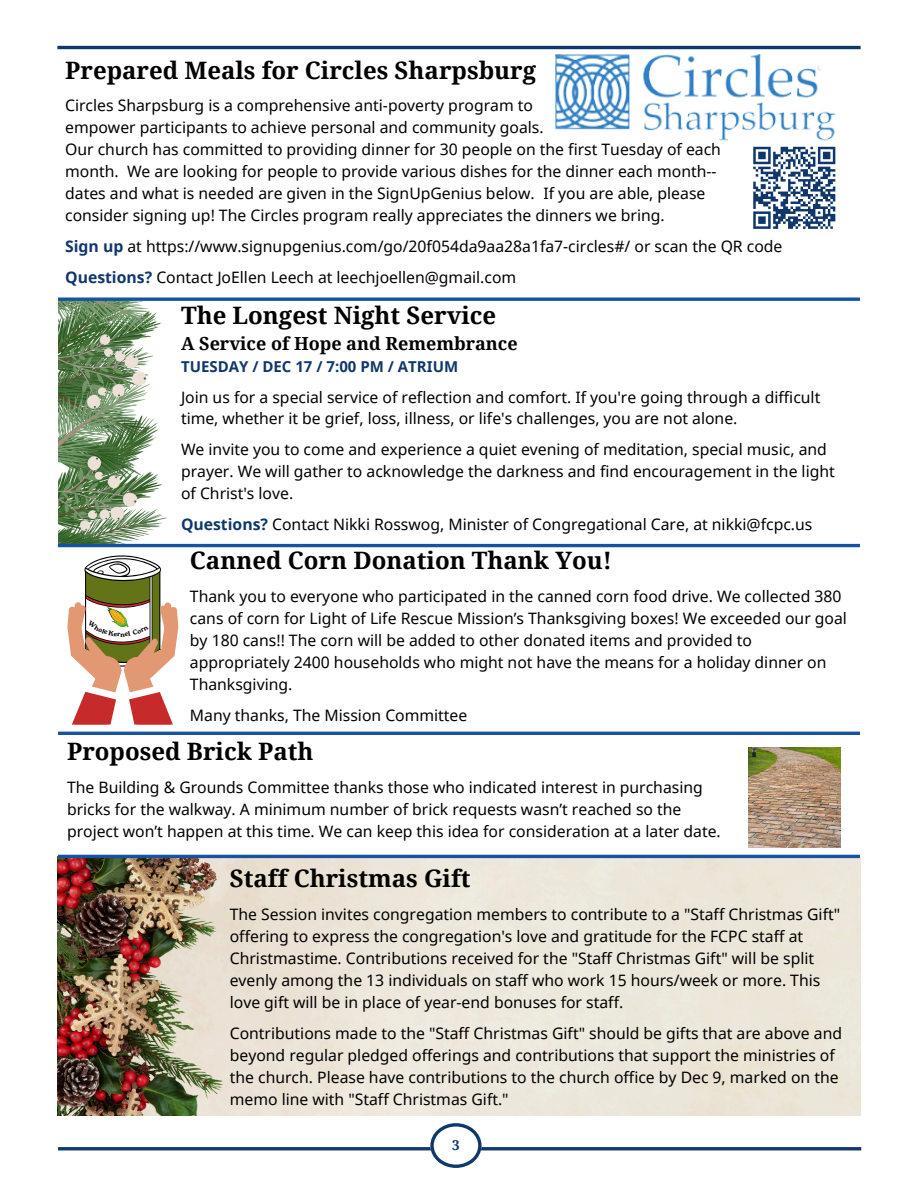
<style>
.page{position:relative;width:918px;height:1188px;background:#fff}
.page>*{position:absolute;margin:0;border:0;box-sizing:border-box;transform-origin:0 0}
.t1{font:700 24px "Noto Serif";color:#000}
.t2{font:700 18px "Noto Serif";color:#000}
.t3{font:15.75px/21.9px "Noto Sans";color:#000}
.t4{font:700 15px "Noto Sans";color:#0f376c}
.t5{font:700 13.5px "Noto Serif";color:#0f376c}
.s1{font-weight:700;color:#0f376c}
</style>
<div class="page">
<hr style="left:57px;top:46px;width:804px;height:3px;background:#0f376c">
<hr style="left:58px;top:1147px;width:803px;height:3px;background:#0f376c">
<svg style="left:430px;top:1123px;width:52px;height:45px"></svg>
<img style="left:58px;top:301px;width:135px;height:243px">
<hr style="left:58px;top:544px;width:802px;height:3px;background:#1652a2">
<hr style="left:58px;top:298px;width:802px;height:3px;background:#1652a2">
<img style="left:57px;top:856px;width:309px;height:260px">
<hr style="left:58px;top:855px;width:802px;height:3px;background:#1652a2">
<img style="left:748px;top:747px;width:93px;height:100px">
<hr style="left:58px;top:732px;width:802px;height:3px;background:#1652a2">
<svg style="left:753px;top:146px;width:83px;height:83px"></svg>
<img style="left:532px;top:45px;width:323px;height:99px">
<svg style="left:67px;top:555px;width:111px;height:169px"></svg>
<h1 class="t1" style="left:65px;top:53px;width:473px">Prepared Meals for Circles Sharpsburg</h1>
<p class="t3" style="left:65px;top:94px;width:657px">Circles Sharpsburg is a comprehensive anti-poverty program to<br>empower participants to achieve personal and community goals.<br>Our church has committed to providing dinner for 30 people on the first Tuesday of each month. We are looking for people to provide various dishes for the dinner each month-- dates and what is needed are given in the SignUpGenius below. If you are able, please consider signing up! The Circles program really appreciates the dinners we bring.</p>
<p class="t3" style="left:65px;top:231px;width:719px;line-height:31px"><span class="s1">Sign up</span> at https://www.signupgenius.com/go/20f054da9aa28a1fa7-circles#/ or scan the QR code<br><span class="s1">Questions?</span> Contact JoEllen Leech at leechjoellen@gmail.com</p>
<h1 class="t1" style="left:181px;top:298px;width:317px">The Longest Night Service</h1>
<h2 class="t2" style="left:181px;top:331px;width:338px">A Service of Hope and Remembrance</h2>
<h2 class="t4" style="left:181px;top:356px;width:279px">TUESDAY / DEC 17 / 7:00 PM / ATRIUM</h2>
<h2 class="t3" style="left:181px;top:385px;width:641px">Join us for a special service of reflection and comfort. If you're going through a difficult time, whether it be grief, loss, illness, or life's challenges, you are not alone.</h2>
<p class="t3" style="left:181px;top:438px;width:655px">We invite you to come and experience a quiet evening of meditation, special music, and prayer. We will gather to acknowledge the darkness and find encouragement in the light of Christ's love.</p>
<p class="t3" style="left:181px;top:513px;width:633px"><span class="s1">Questions?</span> Contact Nikki Rosswog, Minister of Congregational Care, at nikki@fcpc.us</p>
<p class="t1" style="left:190px;top:543px;width:424px">Canned Corn Donation Thank You!</p>
<p class="t3" style="left:190px;top:585px;width:659px">Thank you to everyone who participated in the canned corn food drive. We collected 380 cans of corn for Light of Life Rescue Mission’s Thanksgiving boxes! We exceeded our goal by 180 cans!! The corn will be added to other donated items and provided to appropriately 2400 households who might not have the means for a holiday dinner on Thanksgiving.</p>
<p class="t3" style="left:190px;top:704px;width:279px">Many thanks, The Mission Committee</p>
<p class="t1" style="left:67px;top:734px;width:248px">Proposed Brick Path</p>
<p class="t3" style="left:67px;top:776px;width:655px">The Building &amp; Grounds Committee thanks those who indicated interest in purchasing bricks for the walkway. A minimum number of brick requests wasn’t reached so the project won’t happen at this time. We can keep this idea for consideration at a later date.</p>
<p class="t1" style="left:230px;top:861px;width:242px">Staff Christmas Gift</p>
<p class="t3" style="left:230px;top:903px;width:612px">The Session invites congregation members to contribute to a "Staff Christmas Gift" offering to express the congregation's love and gratitude for the FCPC staff at Christmastime. Contributions received for the "Staff Christmas Gift" will be split evenly among the 13 individuals on staff who work 15 hours/week or more. This love gift will be in place of year-end bonuses for staff.</p>
<p class="t3" style="left:230px;top:1022px;width:614px">Contributions made to the "Staff Christmas Gift" should be gifts that are above and beyond regular pledged offerings and contributions that support the ministries of the church. Please have contributions to the church office by Dec 9, marked on the memo line with "Staff Christmas Gift."</p>
<p class="t5" style="left:452px;top:1136px;width:9px">3</p>
</div>
